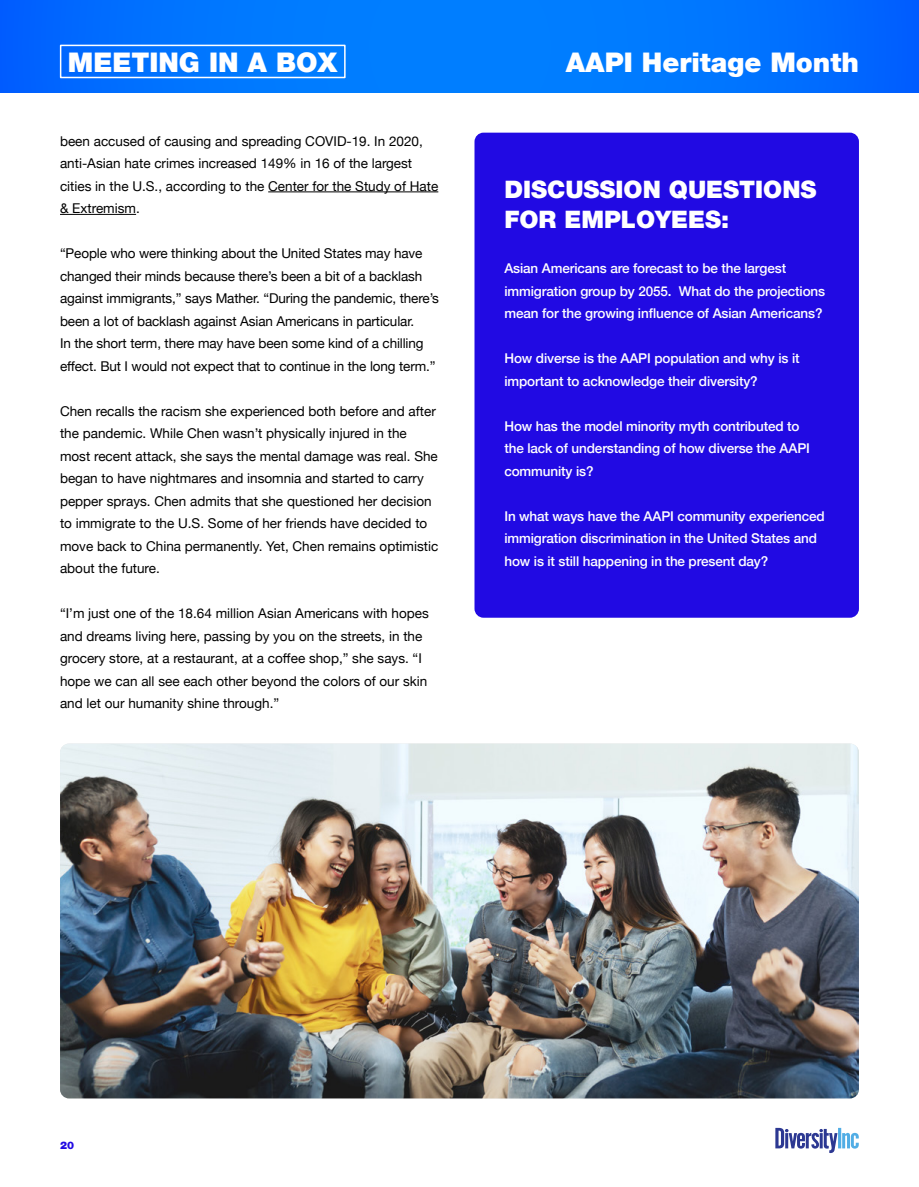
<style>
.page{position:relative;width:919px;height:1187px;background:#fff}
.page>*{position:absolute;margin:0;border:0;box-sizing:border-box;transform-origin:0 0}
.t1{font:900 27px "Helvetica Neue";color:#fff}
.t2{font:900 24px/30px "Helvetica Neue";color:#fff}
.t3{font:13.5px/22.5px "Helvetica Neue";color:#000}
.t4{font:500 13.5px/22.5px "Helvetica Neue";letter-spacing:-.01em;color:#fff}
.t5{font:900 10.5px "Helvetica Neue";color:#210ae3}
</style>
<div class="page">
<div style="left:474px;top:133px;width:384px;height:484px;background:#210ae3;border-radius:9px"></div>
<img style="left:60px;top:743px;width:798px;height:355px">
<svg style="left:0;top:0;width:918px;height:93px;background:#0074ff"></svg>
<div style="left:60px;top:45px;width:285px;height:33px;border:2px solid #fff"></div>
<svg style="left:775px;top:1127px;width:83px;height:25px"></svg>
<svg style="left:268px;top:191px;width:170px;height:2px"></svg>
<svg style="left:60px;top:213px;width:77px;height:2px"></svg>
<p class="t1" style="left:68px;top:46px;width:271px">MEETING IN A BOX</p>
<p class="t1" style="left:565px;top:46px;width:295px">AAPI Heritage Month</p>
<p class="t3" style="left:60px;top:130px;width:380px">been accused of causing and spreading COVID-19. In 2020, anti-Asian hate crimes increased 149% in 16 of the largest cities in the U.S., according to the Center for the Study of Hate &amp; Extremism.</p>
<p class="t3" style="left:60px;top:243px;width:380px">“People who were thinking about the United States may have changed their minds because there’s been a bit of a backlash against immigrants,” says Mather. “During the pandemic, there’s been a lot of backlash against Asian Americans in particular.<br>In the short term, there may have been some kind of a chilling effect. But I would not expect that to continue in the long term.”</p>
<p class="t3" style="left:60px;top:400px;width:380px">Chen recalls the racism she experienced both before and after the pandemic. While Chen wasn’t physically injured in the most recent attack, she says the mental damage was real. She began to have nightmares and insomnia and started to carry pepper sprays. Chen admits that she questioned her decision to immigrate to the U.S. Some of her friends have decided to move back to China permanently. Yet, Chen remains optimistic about the future.</p>
<p class="t3" style="left:60px;top:603px;width:370px">“I’m just one of the 18.64 million Asian Americans with hopes and dreams living here, passing by you on the streets, in the grocery store, at a restaurant, at a coffee shop,” she says. “I hope we can all see each other beyond the colors of our skin and let our humanity shine through.”</p>
<p class="t2" style="left:504px;top:174px;width:314px">DISCUSSION QUESTIONS<br>FOR EMPLOYEES:</p>
<p class="t4" style="left:504px;top:256px;width:322px">Asian Americans are forecast to be the largest immigration group by 2055. What do the projections mean for the growing influence of Asian Americans?</p>
<p class="t4" style="left:504px;top:346px;width:297px">How diverse is the AAPI population and why is it important to acknowledge their diversity?</p>
<p class="t4" style="left:504px;top:413px;width:307px">How has the model minority myth contributed to the lack of understanding of how diverse the AAPI community is?</p>
<p class="t4" style="left:504px;top:503px;width:322px">In what ways have the AAPI community experienced immigration discrimination in the United States and how is it still happening in the present day?</p>
<p class="t5" style="left:60px;top:1138px;width:16px">20</p>
</div>
